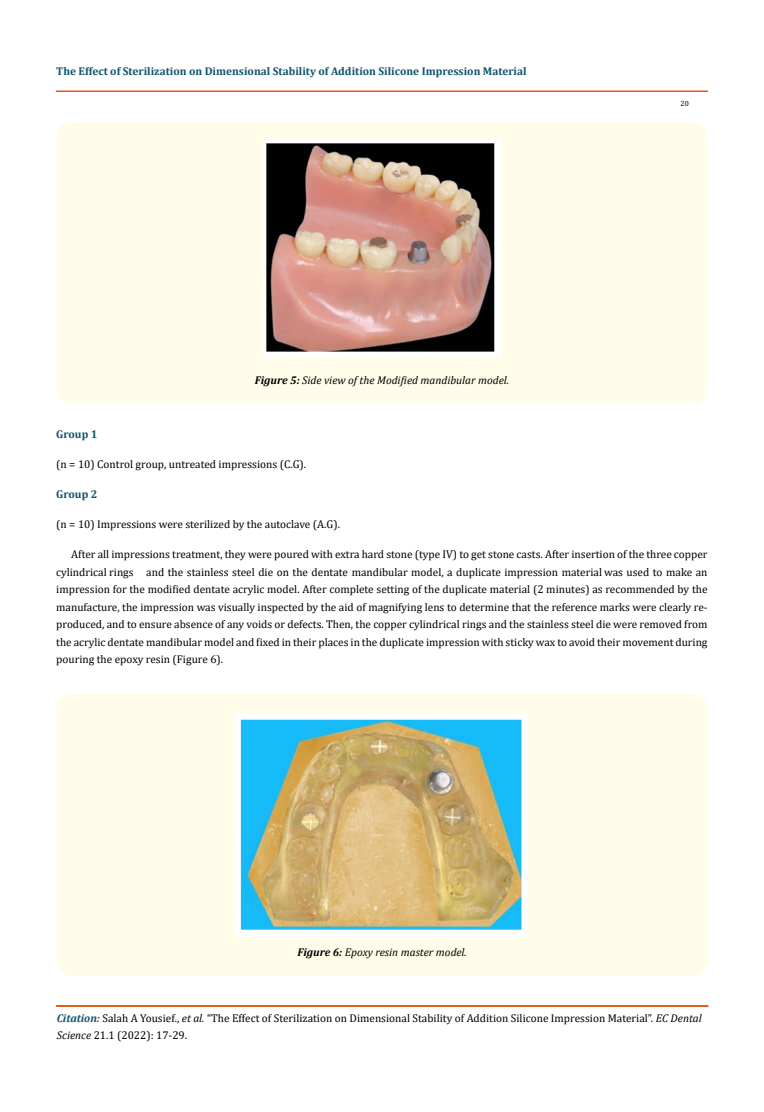
<style>
.page{position:relative;width:764px;height:1112px;background:#fff}
.page>*{position:absolute;margin:0;border:0;box-sizing:border-box;transform-origin:0 0}
.t1{font:11.25px/17.5px "Cambria";color:#000}
.t2{font:700 11.25px "Cambria";color:#0e546a}
.t3{font:italic 11.25px "Cambria";color:#000}
.t4{font:7.5px "Cambria";color:#000}
.s1{font-weight:700}
.s2{font-weight:700;font-style:italic;color:#0e546a}
.s3{font-style:italic}
</style>
<div class="page">
<div style="left:56px;top:91px;width:651px;height:1px;border:1px solid #e05d1a"></div>
<div style="left:56px;top:1005px;width:652px;height:1px;border:1px solid #e05d1a"></div>
<div style="left:56px;top:122px;width:651px;height:282px;background:#fffde9;border-radius:15px"></div>
<img style="left:263px;top:140px;width:238px;height:217px">
<div style="left:56px;top:693px;width:652px;height:282px;background:#fffde9;border-radius:15px"></div>
<img style="left:236px;top:714px;width:292px;height:221px">
<p class="t2" style="left:56px;top:63px;width:472px">The Effect of Sterilization on Dimensional Stability of Addition Silicone Impression Material</p>
<p class="t3" style="left:255px;top:372px;width:256px"><span class="s1">Figure 5:</span> Side view of the Modified mandibular model.</p>
<p class="t4" style="left:680px;top:98px;width:10px">20</p>
<p class="t2" style="left:56px;top:426px;width:43px">Group 1</p>
<p class="t1" style="left:56px;top:455px;width:251px">(n = 10) Control group, untreated impressions (C.G).</p>
<p class="t2" style="left:56px;top:486px;width:43px">Group 2</p>
<p class="t1" style="left:56px;top:515px;width:285px">(n = 10) Impressions were sterilized by the autoclave (A.G).</p>
<p class="t1" style="left:56px;top:545px;width:653px;text-align:justify;text-indent:15px">After all impressions treatment, they were poured with extra hard stone (type IV) to get stone casts. After insertion of the three copper cylindrical rings and the stainless steel die on the dentate mandibular model, a duplicate impression material was used to make an impression for the modified dentate acrylic model. After complete setting of the duplicate material (2 minutes) as recommended by the manufacture, the impression was visually inspected by the aid of magnifying lens to determine that the reference marks were clearly re&shy;produced, and to ensure absence of any voids or defects. Then, the copper cylindrical rings and the stainless steel die were removed from the acrylic dentate mandibular model and fixed in their places in the duplicate impression with sticky wax to avoid their movement during pouring the epoxy resin (Figure 6).</p>
<p class="t3" style="left:297px;top:944px;width:171px"><span class="s1">Figure 6:</span> Epoxy resin master model.</p>
<p class="t1" style="left:57px;top:1008px;width:646px"><span class="s2">Citation:</span> Salah A Yousief., <span class="s3">et al.</span> “The Effect of Sterilization on Dimensional Stability of Addition Silicone Impression Material”. <span class="s3">EC Dental<br>Science</span> 21.1 (2022): 17-29.</p>
</div>
